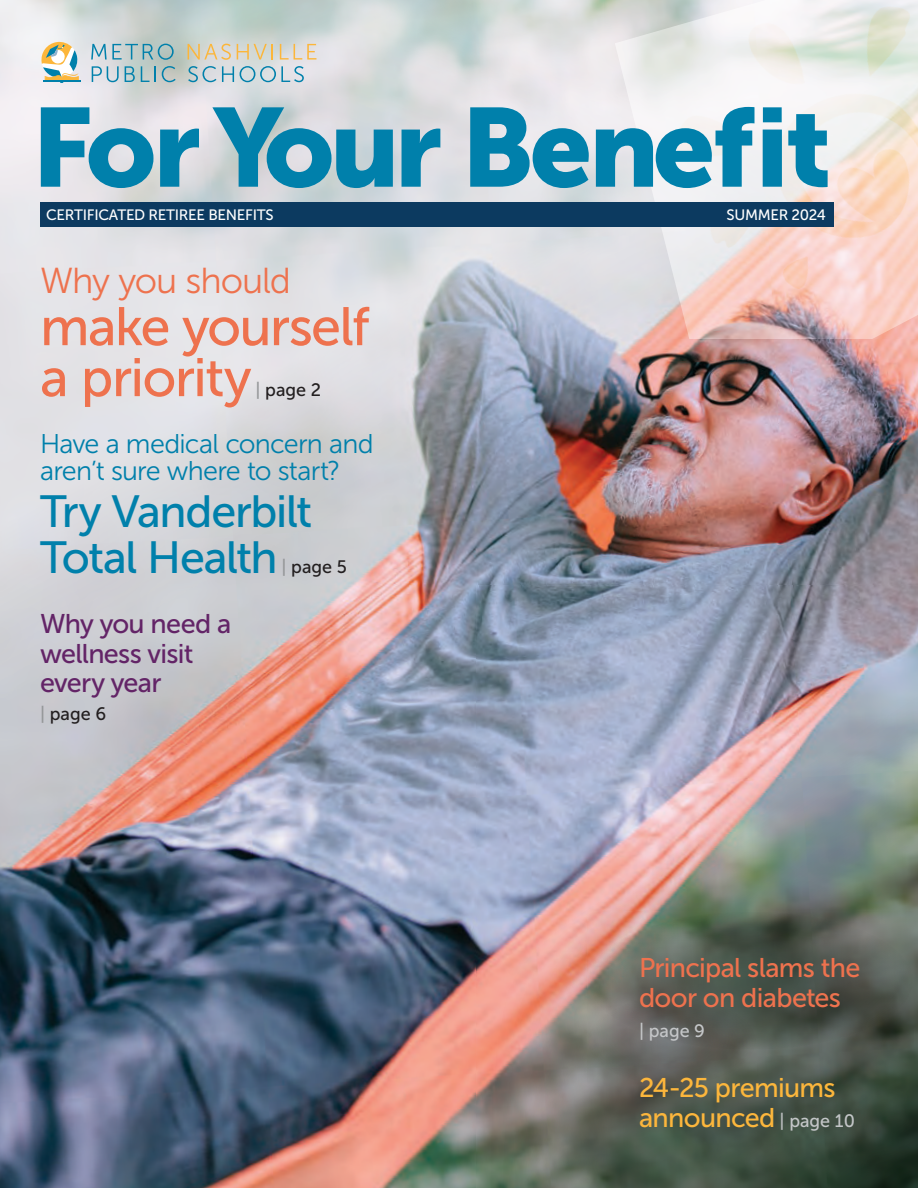
<style>
.page{position:relative;width:918px;height:1188px;background:#fff}
.page>*{position:absolute;margin:0;border:0;box-sizing:border-box;transform-origin:0 0}
.t1{font:111px "Museo Sans 900";letter-spacing:-.04em;color:#0080ab}
.t2{font:54px/51px "Museo Sans 500";letter-spacing:-.03em;color:#ee724e}
.t3{font:45px/46.5px "Museo Sans 500";letter-spacing:-.03em;color:#0080ab}
.t4{font:36px "Museo Sans 300";letter-spacing:-.03em;color:#ee724e}
.t5{font:27px/27px "Museo Sans 300";letter-spacing:-.03em;color:#0080ab}
.t6{font:27px/29.2px "Museo Sans 500";letter-spacing:-.025em;color:#632467}
.t7{font:27px/30px "Museo Sans 500";letter-spacing:-.025em;color:#ee724e}
.t8{font:27px/30px "Museo Sans 500";letter-spacing:-.025em;color:#fcb63c}
.t9{font:18px "Museo Sans 500";color:#231f20}
.t10{font:18px "Museo Sans 500";color:#c4c6c8}
.t11{font:15px "Museo Sans 500";letter-spacing:-.02em;color:#fff}
.s1{color:#949698}
.s2{font-size:18px;color:#bdbfc1}
.s3{font-size:18px;color:#c4c6c8}
</style>
<div class="page">
<img style="left:0;top:756px;width:476px;height:432px">
<img style="left:0;top:414px;width:918px;height:342px">
<svg style="left:0;top:0;width:918px;height:414px;background:#d2d1d5"></svg>
<img style="left:615px;top:0;width:303px;height:338px">
<div style="left:40px;top:202px;width:794px;height:25px;background:#0c3a60"></div>
<svg style="left:91px;top:44px;width:83px;height:16px"></svg>
<svg style="left:188px;top:44px;width:43px;height:16px"></svg>
<svg style="left:237px;top:44px;width:36px;height:16px"></svg>
<svg style="left:280px;top:44px;width:36px;height:16px"></svg>
<svg style="left:92px;top:66px;width:27px;height:16px"></svg>
<svg style="left:125px;top:66px;width:10px;height:16px"></svg>
<svg style="left:141px;top:66px;width:15px;height:16px"></svg>
<svg style="left:162px;top:66px;width:14px;height:16px"></svg>
<svg style="left:188px;top:66px;width:28px;height:16px"></svg>
<svg style="left:222px;top:66px;width:12px;height:16px"></svg>
<svg style="left:240px;top:66px;width:64px;height:16px"></svg>
<svg style="left:41px;top:42px;width:39px;height:41px"></svg>
<img style="left:476px;top:585px;width:442px;height:603px">
<svg style="left:588px;top:912px;width:326px;height:138px;background:#555c52"></svg>
<svg style="left:588px;top:997px;width:168px;height:88px;background:#62635e"></svg>
<h1 class="t1" style="left:32px;top:85px;width:802px">For Your Benefit</h1>
<p class="t11" style="left:46px;top:206px;width:229px">CERTIFICATED RETIREE BENEFITS</p>
<p class="t11" style="left:726px;top:206px;width:101px">SUMMER 2024</p>
<h3 class="t4" style="left:40px;top:261px;width:252px">Why you should</h3>
<h2 class="t2" style="left:40px;top:301px;width:331px">make yourself a priority</h2>
<p class="t9" style="left:256px;top:380px;width:67px"><span class="s1">|</span> page 2</p>
<p class="t5" style="left:40px;top:431px;width:335px">Have a medical concern and aren’t sure where to start?</p>
<h3 class="t3" style="left:40px;top:488px;width:274px">Try Vanderbilt<br>Total Health</h3>
<p class="t9" style="left:282px;top:557px;width:67px"><span class="s1">|</span> page 5</p>
<p class="t6" style="left:40px;top:609px;width:193px">Why you need a wellness visit every year</p>
<p class="t9" style="left:40px;top:704px;width:68px"><span class="s1">|</span> page 6</p>
<p class="t7" style="left:639px;top:953px;width:223px">Principal slams the door on diabetes</p>
<p class="t10" style="left:639px;top:1021px;width:68px">| page 9</p>
<p class="t8" style="left:639px;top:1073px;width:217px">24-25 premiums announced <span class="s2">|</span> <span class="s3">page 10</span></p>
</div>
